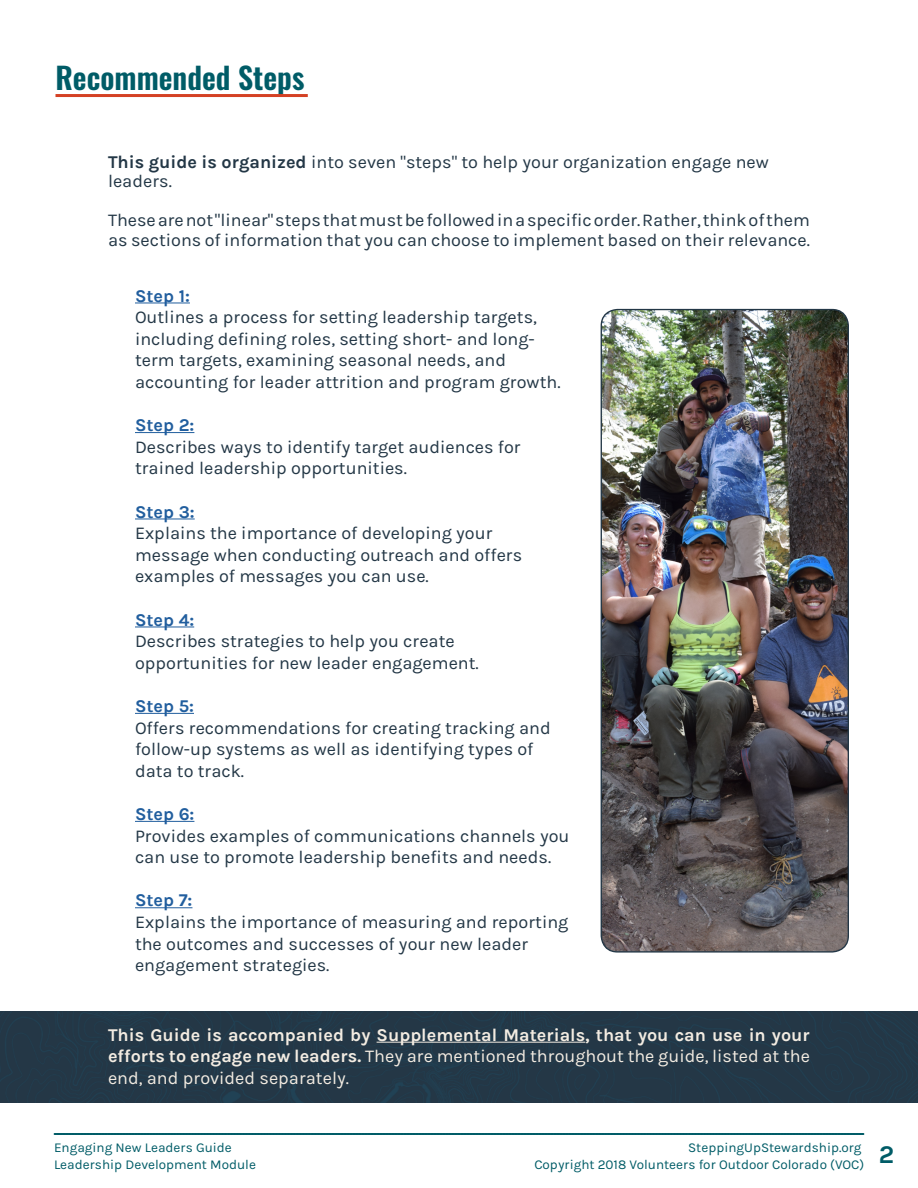
<style>
.page{position:relative;width:918px;height:1188px;background:#fff}
.page>*{position:absolute;margin:0;border:0;box-sizing:border-box;transform-origin:0 0}
.t1{font:600 30px "Oswald";color:#005c67}
.t2{font:18px/21.6px "Karla";color:#233746}
.t3{font:700 18px/21.6px "Karla";color:#f3ece2;text-align:justify}
.t4{font:700 18px "Karla";color:#215e9e}
.t5{font:13.5px "Karla";color:#005c67}
.s1{font-weight:700}
.s2{font-weight:400}
</style>
<div class="page">
<hr style="left:54px;top:1133px;width:810px;height:2px;background:#015c67">
<div style="left:0;top:1012px;width:918px;height:90px;background:#243746"></div>
<hr style="left:135px;top:303px;width:55px;height:1px;background:#215e9e">
<hr style="left:135px;top:432px;width:59px;height:1px;background:#215e9e">
<hr style="left:135px;top:519px;width:60px;height:1px;background:#215e9e">
<hr style="left:135px;top:627px;width:59px;height:1px;background:#215e9e">
<hr style="left:135px;top:713px;width:59px;height:1px;background:#215e9e">
<hr style="left:135px;top:821px;width:59px;height:1px;background:#215e9e">
<hr style="left:135px;top:907px;width:57px;height:1px;background:#215e9e">
<hr style="left:377px;top:1042px;width:208px;height:1px;background:#f3ece2">
<hr style="left:56px;top:94px;width:252px;height:3px;background:#d44124">
<img style="left:601px;top:310px;width:246px;height:641px">
<div style="left:601px;top:309px;width:248px;height:644px;border:1px solid #233746;border-radius:16px"></div>
<h1 class="t1" style="left:56px;top:62px;width:250px">Recommended Steps</h1>
<p class="t2" style="left:108px;top:152px;width:662px;line-height:19.5px"><span class="s1">This guide is organized</span> into seven "steps" to help your organization engage new leaders.</p>
<p class="t2" style="left:108px;top:211px;width:704px;line-height:19.5px">These are not "linear" steps that must be followed in a specific order. Rather, think of them as sections of information that you can choose to implement based on their relevance.</p>
<p class="t4" style="left:135px;top:285px;width:56px">Step 1:</p>
<p class="t2" style="left:135px;top:307px;width:427px">Outlines a process for setting leadership targets, including defining roles, setting short- and long&shy;term targets, examining seasonal needs, and accounting for leader attrition and program growth.</p>
<p class="t4" style="left:135px;top:415px;width:61px">Step 2:</p>
<p class="t2" style="left:135px;top:436px;width:387px">Describes ways to identify target audiences for trained leadership opportunities.</p>
<p class="t4" style="left:135px;top:501px;width:61px">Step 3:</p>
<p class="t2" style="left:135px;top:523px;width:389px">Explains the importance of developing your message when conducting outreach and offers examples of messages you can use.</p>
<p class="t4" style="left:135px;top:609px;width:61px">Step 4:</p>
<p class="t2" style="left:135px;top:631px;width:345px">Describes strategies to help you create opportunities for new leader engagement.</p>
<p class="t4" style="left:135px;top:696px;width:61px">Step 5:</p>
<p class="t2" style="left:135px;top:717px;width:417px">Offers recommendations for creating tracking and follow-up systems as well as identifying types of data to track.</p>
<p class="t4" style="left:135px;top:804px;width:61px">Step 6:</p>
<p class="t2" style="left:135px;top:825px;width:436px">Provides examples of communications channels you can use to promote leadership benefits and needs.</p>
<p class="t4" style="left:135px;top:890px;width:59px">Step 7:</p>
<p class="t2" style="left:135px;top:912px;width:435px">Explains the importance of measuring and reporting the outcomes and successes of your new leader engagement strategies.</p>
<p class="t3" style="left:108px;top:1024px;width:704px">This Guide is accompanied by Supplemental Materials, that you can use in your efforts to engage new leaders. <span class="s2">They are mentioned throughout the guide, listed at the end, and provided separately.</span></p>
<p class="t5" style="left:54px;top:1141px;width:179px">Engaging New Leaders Guide</p>
<p class="t5" style="left:688px;top:1141px;width:175px">SteppingUpStewardship.org</p>
<p class="t5" style="left:54px;top:1157px;width:204px">Leadership Development Module</p>
<p class="t5" style="left:534px;top:1157px;width:361px">Copyright 2018 Volunteers for Outdoor Colorado (VOC) <sup>2</sup></p>
</div>
